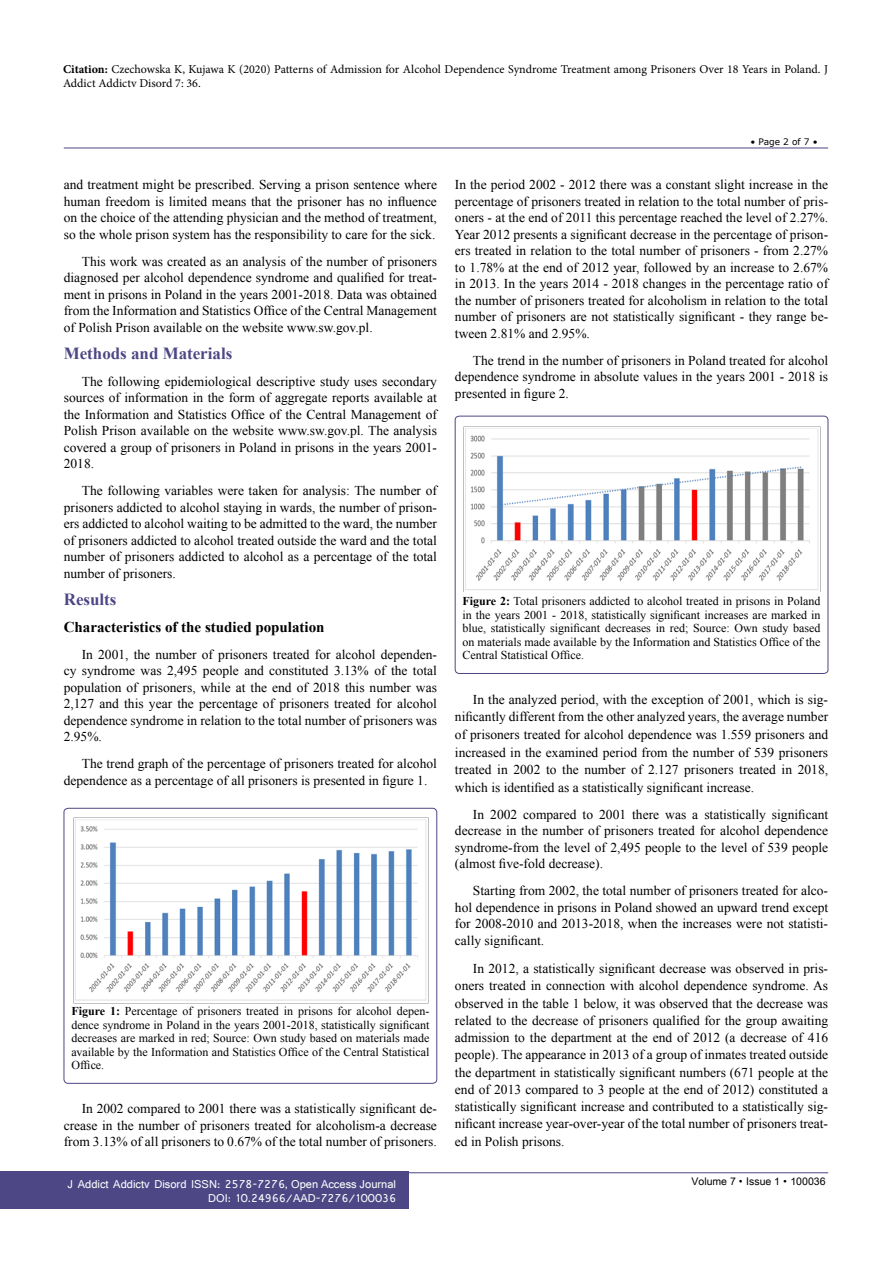
<style>
.page{position:relative;width:893px;height:1263px;background:#fff}
.page>*{position:absolute;margin:0;border:0;box-sizing:border-box;transform-origin:0 0}
.t1{font:700 16.95px "Times New Roman";color:#4d4785}
.t2{font:700 15px "Times New Roman";color:#000}
.t3{font:13.5px/16.5px "Times New Roman";color:#000;text-align:justify}
.t4{font:12px/13.5px "Times New Roman";color:#000;text-align:justify}
.t5{font:12px/13.5px "Minion Pro";letter-spacing:-.005em;color:#000}
.t6{font:12px/14.2px "Shruti";color:#fff;text-align:right}
.t7{font:10.5px "Arial Unicode MS";color:#000}
.t8{font:9px "MS Reference Sans Serif";color:#000}
.s1{font-weight:700}
.s2{font-family:"Batang"}
</style>
<div class="page">
<hr style="left:64px;top:148px;width:764px;height:1px;background:#4d4785">
<hr style="left:64px;top:1172px;width:764px;height:1px;background:#4d4785">
<div style="left:0;top:1171px;width:409px;height:38px;background:#4d4785"></div>
<div style="left:64px;top:808px;width:373px;height:275px;border:1px solid #4d4785;border-radius:4px"></div>
<img style="left:73px;top:818px;width:354px;height:185px">
<div style="left:455px;top:416px;width:373px;height:258px;border:1px solid #4d4785;border-radius:4px"></div>
<img style="left:463px;top:427px;width:358px;height:165px">
<p class="t5" style="left:63px;top:63px;width:767px"><span class="s1">Citation:</span> Czechowska K, Kujawa K (2020) Patterns of Admission for Alcohol Dependence Syndrome Treatment among Prisoners Over 18 Years in Poland. J<br>Addict Addictv Disord 7: 36.</p>
<p class="t3" style="left:64px;top:176px;width:375px">and treatment might be prescribed. Serving a prison sentence where human freedom is limited means that the prisoner has no influence on the choice of the attending physician and the method of treatment, so the whole prison system has the responsibility to care for the sick.</p>
<p class="t3" style="left:64px;top:253px;width:375px;text-indent:18px">This work was created as an analysis of the number of prisoners diagnosed per alcohol dependence syndrome and qualified for treat&shy;ment in prisons in Poland in the years 2001-2018. Data was obtained from the Information and Statistics Office of the Central Management of Polish Prison available on the website www.sw.gov.pl.</p>
<p class="t1" style="left:64px;top:341px;width:170px">Methods and Materials</p>
<p class="t3" style="left:64px;top:373px;width:375px;text-indent:18px">The following epidemiological descriptive study uses secondary sources of information in the form of aggregate reports available at the Information and Statistics Office of the Central Management of Polish Prison available on the website www.sw.gov.pl. The analysis covered a group of prisoners in Poland in prisons in the years 2001- 2018.</p>
<p class="t3" style="left:64px;top:482px;width:375px;text-indent:18px">The following variables were taken for analysis: The number of prisoners addicted to alcohol staying in wards, the number of prison&shy;ers addicted to alcohol waiting to be admitted to the ward, the number of prisoners addicted to alcohol treated outside the ward and the total number of prisoners addicted to alcohol as a percentage of the total number of prisoners.</p>
<p class="t1" style="left:64px;top:587px;width:54px">Results</p>
<p class="t2" style="left:64px;top:616px;width:262px">Characteristics of the studied population</p>
<p class="t3" style="left:64px;top:646px;width:375px;text-indent:18px">In 2001, the number of prisoners treated for alcohol dependen&shy;cy syndrome was 2,495 people and constituted 3.13% of the total population of prisoners, while at the end of 2018 this number was 2,127 and this year the percentage of prisoners treated for alcohol dependence syndrome in relation to the total number of prisoners was 2.95%.</p>
<p class="t3" style="left:64px;top:755px;width:375px;text-indent:18px">The trend graph of the percentage of prisoners treated for alcohol dependence as a percentage of all prisoners is presented in figure 1.</p>
<p class="t4" style="left:71px;top:1004px;width:360px"><span class="s1">Figure 1:</span> Percentage of prisoners treated in prisons for alcohol depen&shy;dence syndrome in Poland in the years 2001-2018, statistically significant decreases are marked in red; Source: Own study based on materials made available by the Information and Statistics Office of the Central Statistical Office.</p>
<p class="t3" style="left:64px;top:1100px;width:375px;text-indent:18px">In 2002 compared to 2001 there was a statistically significant de&shy;crease in the number of prisoners treated for alcoholism-a decrease from 3.13% of all prisoners to 0.67% of the total number of prisoners.</p>
<p class="t8" style="left:750px;top:136px;width:69px">• Page 2 of 7 •</p>
<p class="t3" style="left:455px;top:176px;width:375px">In the period 2002 - 2012 there was a constant slight increase in the percentage of prisoners treated in relation to the total number of pris&shy;oners - at the end of 2011 this percentage reached the level of 2.27%.<br>Year 2012 presents a significant decrease in the percentage of prison&shy;ers treated in relation to the total number of prisoners - from 2.27% to 1.78% at the end of 2012 year, followed by an increase to 2.67% in 2013. In the years 2014 - 2018 changes in the percentage ratio of the number of prisoners treated for alcoholism in relation to the total number of prisoners are not statistically significant - they range be&shy;tween 2.81% and 2.95%.</p>
<p class="t3" style="left:455px;top:352px;width:375px;text-indent:18px">The trend in the number of prisoners in Poland treated for alcohol dependence syndrome in absolute values in the years 2001 - 2018 is presented in figure 2.</p>
<p class="t4" style="left:462px;top:594px;width:360px"><span class="s1">Figure 2:</span> Total prisoners addicted to alcohol treated in prisons in Poland in the years 2001 - 2018, statistically significant increases are marked in blue, statistically significant decreases in red; Source: Own study based on materials made available by the Information and Statistics Office of the Central Statistical Office.</p>
<p class="t3" style="left:455px;top:690px;width:375px;line-height:17.5px;text-indent:18px">In the analyzed period, with the exception of 2001, which is sig&shy;nificantly different from the other analyzed years, the average number of prisoners treated for alcohol dependence was 1.559 prisoners and increased in the examined period from the number of 539 prisoners treated in 2002 to the number of 2.127 prisoners treated in 2018, which is identified as a statistically significant increase.</p>
<p class="t3" style="left:455px;top:806px;width:375px;text-indent:18px">In 2002 compared to 2001 there was a statistically significant decrease in the number of prisoners treated for alcohol dependence syndrome-from the level of 2,495 people to the level of 539 people (almost five-fold decrease).</p>
<p class="t3" style="left:455px;top:882px;width:375px;text-indent:18px">Starting from 2002, the total number of prisoners treated for alco&shy;hol dependence in prisons in Poland showed an upward trend except for 2008-2010 and 2013-2018, when the increases were not statisti&shy;cally significant.</p>
<p class="t3" style="left:455px;top:960px;width:375px;line-height:17.2px;text-indent:18px">In 2012, a statistically significant decrease was observed in pris&shy;oners treated in connection with alcohol dependence syndrome. As observed in the table 1 below, it was observed that the decrease was related to the decrease of prisoners qualified for the group awaiting admission to the department at the end of 2012 (a decrease of 416 people). The appearance in 2013 of a group of inmates treated outside the department in statistically significant numbers (671 people at the end of 2013 compared to 3 people at the end of 2012) constituted a statistically significant increase and contributed to a statistically sig&shy;nificant increase year-over-year of the total number of prisoners treat&shy;ed in Polish prisons.</p>
<p class="t6" style="left:68px;top:1176px;width:330px">J Addict Addictv Disord ISSN: 2578-7276, Open Access Journal<br>DOI: 10.24966/AAD-7276/100036</p>
<p class="t7" style="left:692px;top:1173px;width:135px">Volume 7 <span class="s2">•</span> Issue 1 <span class="s2">•</span> 100036</p>
</div>
